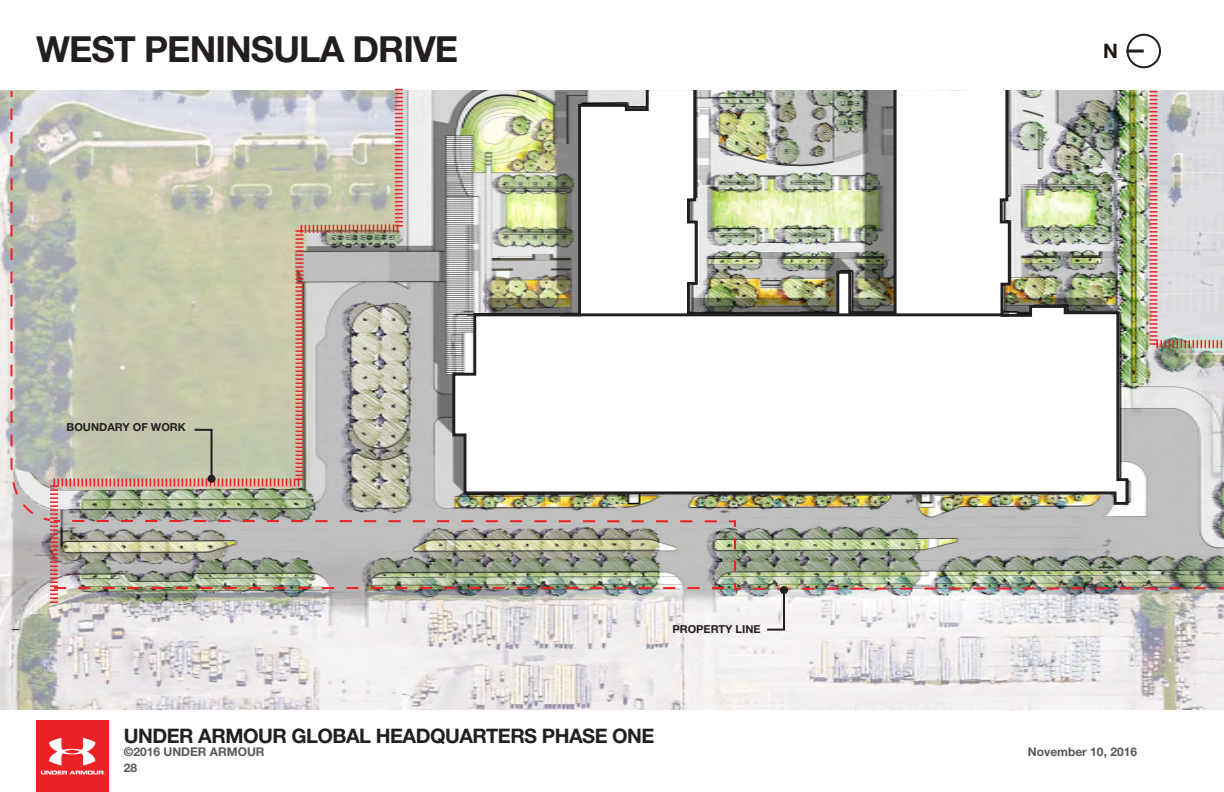
<style>
.page{position:relative;width:1224px;height:792px;background:#fff}
.page>*{position:absolute;margin:0;border:0;box-sizing:border-box;transform-origin:0 0}
.PAGE_HEADING{font:700 36px "Helvetica Neue LT Std";letter-spacing:-.025em;color:#231f20}
.t1{font:700 20px "Helvetica Neue LT Std";letter-spacing:-.025em;color:#231f20}
.Legend_Label{font:700 20px "Helvetica Neue LT Std";color:#1d1611}
.t2{font:700 12px "Helvetica Neue LT Std";color:#57585a}
.t3{font:700 11px "Helvetica Neue LT Std";color:#231f20}
</style>
<div class="page">
<div style="left:36px;top:720px;width:72px;height:72px;background:#ed2226"></div>
<svg style="left:49px;top:738px;width:46px;height:27px"></svg>
<svg style="left:41px;top:771px;width:64px;height:4px"></svg>
<hr style="left:1127px;top:50px;width:17px;height:3px;background:#231f20">
<div style="left:1127px;top:34px;width:34px;height:34px;border:2px solid #231f20;border-radius:50%"></div>
<img style="left:0;top:91px;width:1224px;height:618px">
<img style="left:451px;top:91px;width:679px;height:415px">
<hr style="left:560px;top:313px;width:449px;height:3px;background:#231f20">
<svg style="left:49px;top:88px;width:355px;height:516px;background:#c3c1b0"></svg>
<img style="left:52px;top:519px;width:1172px;height:72px">
<svg style="left:1149px;top:91px;width:75px;height:257px;background:#d8ced1"></svg>
<svg style="left:54px;top:587px;width:670px;height:2px"></svg>
<svg style="left:10px;top:89px;width:42px;height:433px;background:#bebcb7"></svg>
<svg style="left:193px;top:428px;width:21px;height:53px"></svg>
<div style="left:208px;top:475px;width:8px;height:8px;background:#231f20;border-radius:50%"></div>
<img style="left:751px;top:586px;width:463px;height:46px">
<div style="left:780px;top:586px;width:8px;height:8px;background:#231f20;border-radius:50%"></div>
<p class="PAGE_HEADING" style="left:36px;top:27px;width:424px">WEST PENINSULA DRIVE</p>
<p class="t3" style="left:67px;top:420px;width:121px">BOUNDARY OF WORK</p>
<p class="t3" style="left:672px;top:622px;width:90px">PROPERTY LINE</p>
<p class="t1" style="left:124px;top:724px;width:532px">UNDER ARMOUR GLOBAL HEADQUARTERS PHASE ONE</p>
<p class="t2" style="left:124px;top:744px;width:142px">©2016 UNDER ARMOUR</p>
<p class="t2" style="left:124px;top:760px;width:15px">28</p>
<p class="Legend_Label" style="left:1103px;top:39px;width:16px">N</p>
<p class="t2" style="left:1028px;top:744px;width:111px">November 10, 2016</p>
</div>
